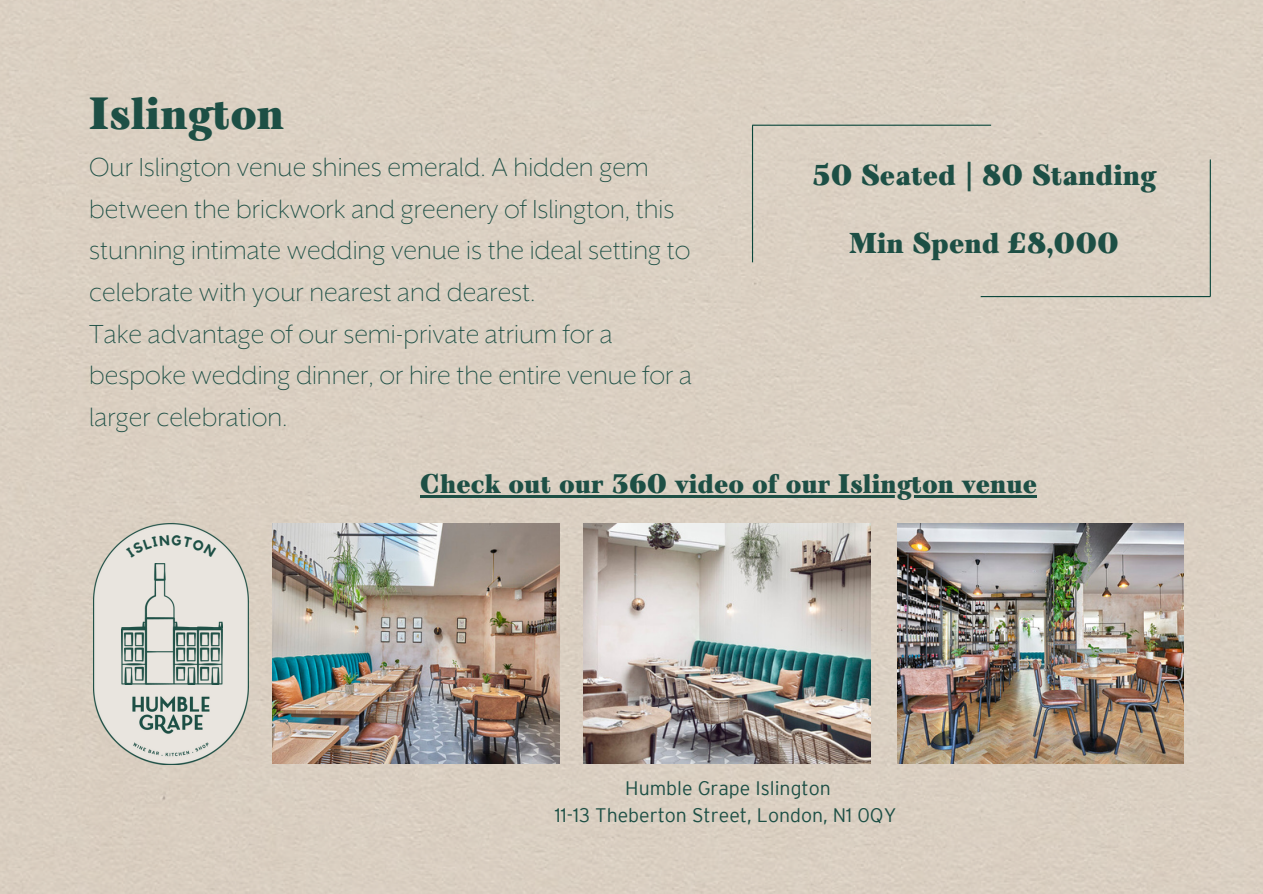
<style>
.page{position:relative;width:1263px;height:894px;background:#fff}
.page>*{position:absolute;margin:0;border:0;box-sizing:border-box;transform-origin:0 0}
.t1{font:900 45px "TT Barrels";color:#1d4f45}
.t2{font:300 30px/41.7px "Mr Eaves XL San OT";color:#1d4f45}
.t3{font:900 28.65px "TT Barrels";color:#1d4f45}
.t4{font:900 26.7px "TT Barrels";color:#1d4f45}
.t5{font:300 19.5px/27px "Interstate";color:#1d4f45;text-align:center}
</style>
<div class="page">
<div style="left:0;top:0;width:1263px;height:893px;background:#dbd0c2"></div>
<img style="left:273px;top:523px;width:287px;height:240px">
<img style="left:584px;top:523px;width:287px;height:240px">
<img style="left:897px;top:523px;width:287px;height:240px">
<hr style="left:420px;top:495px;width:617px;height:2px;background:#1d4f45">
<hr style="left:752px;top:125px;width:1px;height:137px;background:#0a463b">
<hr style="left:752px;top:125px;width:239px;height:1px;background:#0a463b">
<hr style="left:1210px;top:159px;width:1px;height:137px;background:#0a463b">
<hr style="left:981px;top:296px;width:229px;height:1px;background:#0a463b">
<img style="left:94px;top:523px;width:155px;height:241px">
<img style="left:121px;top:563px;width:101px;height:121px">
<div style="left:126px;top:534px;width:90px;height:23px;background:#e9e5df"></div>
<p class="t1" style="left:89px;top:88px;width:196px">Islington</p>
<p class="t2" style="left:89px;top:146px;width:604px">Our Islington venue shines emerald. A hidden gem between the brickwork and greenery of Islington, this stunning intimate wedding venue is the ideal setting to celebrate with your nearest and dearest.<br>Take advantage of our semi-private atrium for a bespoke wedding dinner, or hire the entire venue for a larger celebration.</p>
<p class="t3" style="left:812px;top:158px;width:345px">50 Seated | 80 Standing</p>
<p class="t3" style="left:849px;top:227px;width:271px">Min Spend £8,000</p>
<p class="t4" style="left:420px;top:468px;width:618px">Check out our 360 video of our Islington venue</p>
<h3 class="t5" style="left:555px;top:776px;width:343px">Humble Grape Islington<br>11-13 Theberton Street, London, N1 0QY</h3>
</div>
